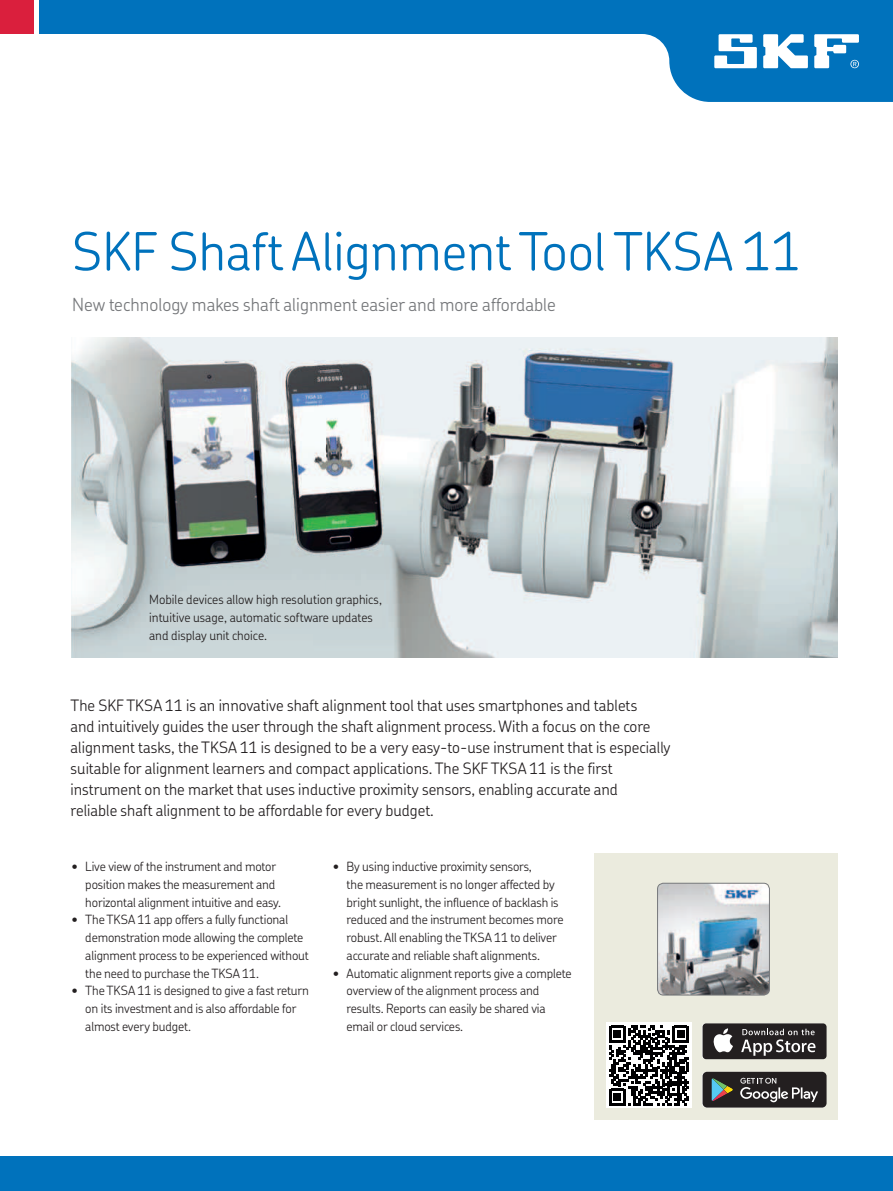
<style>
.page{position:relative;width:893px;height:1191px;background:#fff}
.page>*{position:absolute;margin:0;border:0;box-sizing:border-box;transform-origin:0 0}
.t1{font:300 52.5px "SKF Chevin OT";color:#0072bc}
.t2{font:300 18px "SKF Chevin OT";color:#76787b}
.t3{font:300 15.75px/21px "SKF Chevin OT";color:#231f20}
.t4{font:300 12.75px/17.7px "SKF Chevin OT";letter-spacing:-.01em;color:#231f20}
</style>
<div class="page">
<div style="left:0;top:1157px;width:892px;height:34px;background:#0072bc"></div>
<svg style="left:39px;top:0;width:853px;height:102px"></svg>
<svg style="left:714px;top:34px;width:42px;height:34px"></svg>
<svg style="left:763px;top:34px;width:44px;height:34px"></svg>
<svg style="left:814px;top:34px;width:44px;height:34px"></svg>
<div style="left:0;top:0;width:34px;height:34px;background:#da1f3d"></div>
<img style="left:72px;top:338px;width:765px;height:320px">
<div style="left:594px;top:853px;width:243px;height:267px;background:#ebebde"></div>
<div style="left:606px;top:1023px;width:85px;height:85px;background:#fff"></div>
<svg style="left:609px;top:1026px;width:80px;height:80px"></svg>
<img style="left:658px;top:883px;width:111px;height:112px">
<div style="left:657px;top:883px;width:112px;height:112px;border:1px solid #76787b;border-radius:6px"></div>
<div style="left:702px;top:1023px;width:124px;height:36px;background:#231f20;border-radius:4px"></div>
<svg style="left:713px;top:1028px;width:20px;height:24px"></svg>
<svg style="left:741px;top:1029px;width:74px;height:27px"></svg>
<div style="left:702px;top:1072px;width:124px;height:36px;background:#231f20;border-radius:5px"></div>
<svg style="left:740px;top:1078px;width:78px;height:24px"></svg>
<svg style="left:711px;top:1078px;width:22px;height:23px"></svg>
<h1 class="t1" style="left:72px;top:227px;width:730px">SKF Shaft Alignment Tool TKSA 11</h1>
<h2 class="t2" style="left:72px;top:296px;width:485px">New technology makes shaft alignment easier and more affordable</h2>
<p class="t4" style="left:149px;top:591px;width:234px">Mobile devices allow high resolution graphics, intuitive usage, automatic software updates and display unit choice.</p>
<p class="t3" style="left:71px;top:695px;width:601px">The SKF TKSA 11 is an innovative shaft alignment tool that uses smartphones and tablets<br>and intuitively guides the user through the shaft alignment process. With a focus on the core alignment tasks, the TKSA 11 is designed to be a very easy-to-use instrument that is especially suitable for alignment learners and compact applications. The SKF TKSA 11 is the first instrument on the market that uses inductive proximity sensors, enabling accurate and<br>reliable shaft alignment to be affordable for every budget.</p>
<p class="t4" style="left:85px;top:858px;width:197px;text-indent:-14px">• Live view of the instrument and motor position makes the measurement and horizontal alignment intuitive and easy.</p>
<p class="t4" style="left:85px;top:911px;width:225px;text-indent:-14px">• The TKSA 11 app offers a fully functional demonstration mode allowing the complete alignment process to be experienced without the need to purchase the TKSA 11.</p>
<p class="t4" style="left:85px;top:982px;width:225px;text-indent:-14px">• The TKSA 11 is designed to give a fast return on its investment and is also affordable for almost every budget.</p>
<p class="t4" style="left:346px;top:858px;width:218px;text-indent:-14px">• By using inductive proximity sensors,<br>the measurement is no longer affected by bright sunlight, the influence of backlash is reduced and the instrument becomes more robust. All enabling the TKSA 11 to deliver accurate and reliable shaft alignments.</p>
<p class="t4" style="left:346px;top:965px;width:226px;text-indent:-14px">• Automatic alignment reports give a complete overview of the alignment process and results. Reports can easily be shared via email or cloud services.</p>
</div>
